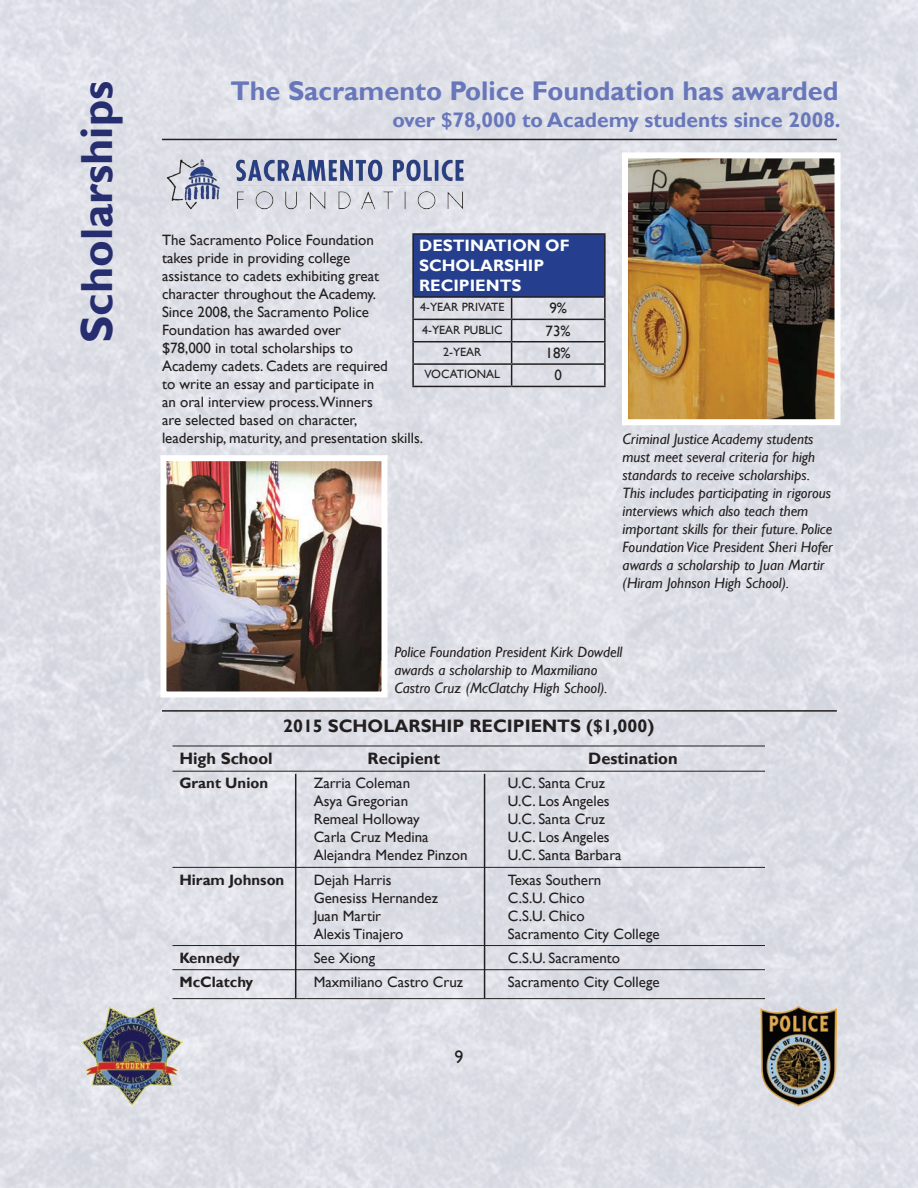
<style>
.page{position:relative;width:918px;height:1188px;background:#fff}
.page>*{position:absolute;margin:0;border:0;box-sizing:border-box;transform-origin:0 0}
.t1{font:700 45px "Gill Sans";color:#262e6f}
.t2{font:700 27px "Gill Sans";color:#6877ba}
.t3{font:700 21px "Gill Sans";color:#6877ba}
.t4{font:700 18px "Gill Sans";color:#231f20}
.t5{font:18px "Gill Sans";color:#231f20}
.t6{font:700 16.5px/19.8px "Gill Sans";color:#fdfefe}
.t7{font:700 16.5px "Gill Sans";color:#231f20}
.t8{font:15px/18px "Gill Sans";color:#231f20}
.t9{font:italic 15px/18px "Gill Sans";color:#231f20}
.t10{font:700 15px "Gill Sans";color:#231f20}
.t11{font:12px "Gill Sans";color:#231f20}
</style>
<div class="page">
<img style="left:0;top:0;width:918px;height:1188px">
<img style="left:81px;top:1006px;width:102px;height:101px">
<img style="left:761px;top:1006px;width:75px;height:100px">
<div style="left:413px;top:234px;width:192px;height:63px;background:#253f8e"></div>
<hr style="left:412px;top:296px;width:100px;height:2px;background:#231f20">
<hr style="left:412px;top:298px;width:2px;height:21px;background:#231f20">
<hr style="left:512px;top:296px;width:94px;height:2px;background:#231f20">
<hr style="left:604px;top:298px;width:2px;height:21px;background:#231f20">
<hr style="left:412px;top:319px;width:100px;height:1px;background:#231f20">
<hr style="left:412px;top:320px;width:2px;height:21px;background:#231f20">
<hr style="left:512px;top:319px;width:94px;height:1px;background:#231f20">
<hr style="left:604px;top:320px;width:2px;height:21px;background:#231f20">
<hr style="left:412px;top:341px;width:100px;height:1px;background:#231f20">
<hr style="left:412px;top:342px;width:2px;height:21px;background:#231f20">
<hr style="left:512px;top:341px;width:94px;height:1px;background:#231f20">
<hr style="left:604px;top:342px;width:2px;height:21px;background:#231f20">
<hr style="left:412px;top:363px;width:100px;height:2px;background:#231f20">
<hr style="left:412px;top:365px;width:2px;height:21px;background:#231f20">
<hr style="left:512px;top:363px;width:94px;height:2px;background:#231f20">
<svg style="left:511px;top:298px;width:1px;height:88px"></svg>
<hr style="left:604px;top:365px;width:2px;height:21px;background:#231f20">
<hr style="left:412px;top:386px;width:100px;height:1px;background:#231f20">
<hr style="left:512px;top:386px;width:94px;height:1px;background:#231f20">
<hr style="left:412px;top:233px;width:100px;height:2px;background:#231f20">
<hr style="left:412px;top:235px;width:2px;height:61px;background:#231f20">
<hr style="left:512px;top:233px;width:94px;height:2px;background:#231f20">
<hr style="left:604px;top:235px;width:2px;height:61px;background:#231f20">
<img style="left:162px;top:155px;width:309px;height:57px">
<hr style="left:162px;top:139px;width:675px;height:1px;background:#231f20">
<hr style="left:172px;top:746px;width:135px;height:1px;background:#231f20">
<hr style="left:307px;top:746px;width:194px;height:1px;background:#231f20">
<hr style="left:501px;top:746px;width:264px;height:1px;background:#231f20">
<hr style="left:172px;top:771px;width:135px;height:1px;background:#231f20">
<hr style="left:307px;top:771px;width:194px;height:1px;background:#231f20">
<hr style="left:501px;top:771px;width:264px;height:1px;background:#231f20">
<hr style="left:172px;top:867px;width:135px;height:1px;background:#231f20">
<hr style="left:307px;top:867px;width:194px;height:1px;background:#231f20">
<hr style="left:501px;top:867px;width:264px;height:1px;background:#231f20">
<hr style="left:172px;top:945px;width:135px;height:1px;background:#231f20">
<hr style="left:307px;top:945px;width:194px;height:1px;background:#231f20">
<hr style="left:501px;top:945px;width:264px;height:1px;background:#231f20">
<hr style="left:172px;top:969px;width:135px;height:1px;background:#231f20">
<hr style="left:307px;top:969px;width:194px;height:1px;background:#231f20">
<hr style="left:501px;top:969px;width:264px;height:1px;background:#231f20">
<hr style="left:172px;top:998px;width:135px;height:1px;background:#231f20">
<hr style="left:307px;top:998px;width:194px;height:1px;background:#231f20">
<hr style="left:501px;top:998px;width:264px;height:1px;background:#231f20">
<hr style="left:484px;top:774px;width:1px;height:224px;background:#231f20">
<hr style="left:295px;top:774px;width:1px;height:224px;background:#231f20">
<hr style="left:162px;top:710px;width:675px;height:2px;background:#231f20">
<img style="left:629px;top:159px;width:205px;height:259px">
<div style="left:622px;top:152px;width:219px;height:273px;border:6px solid #fff"></div>
<img style="left:167px;top:462px;width:213px;height:228px">
<div style="left:160px;top:455px;width:227px;height:242px;border:6px solid #fff"></div>
<h1 class="t1" style="left:70px;top:343px;width:263px;rotate:-90deg">Scholarships</h1>
<h2 class="t2" style="left:230px;top:74px;width:610px">The Sacramento Police Foundation has awarded</h2>
<h3 class="t3" style="left:392px;top:107px;width:450px">over $78,000 to Academy students since 2008.</h3>
<p class="t8" style="left:162px;top:231px;width:263px">The Sacramento Police Foundation<br>takes pride in providing college<br>assistance to cadets exhibiting great character throughout the Academy.<br>Since 2008, the Sacramento Police Foundation has awarded over<br>$78,000 in total scholarships to<br>Academy cadets. Cadets are required<br>to write an essay and participate in<br>an oral interview process.Winners<br>are selected based on character, leadership, maturity, and presentation skills.</p>
<p class="t6" style="left:419px;top:236px;width:152px">DESTINATION OF<br>SCHOLARSHIP<br>RECIPIENTS</p>
<p class="t11" style="left:420px;top:300px;width:86px">4-YEAR PRIVATE</p>
<p class="t8" style="left:549px;top:300px;width:19px">9%</p>
<p class="t11" style="left:422px;top:323px;width:82px">4-YEAR PUBLIC</p>
<p class="t8" style="left:546px;top:322px;width:27px">73%</p>
<p class="t11" style="left:443px;top:345px;width:40px">2-YEAR</p>
<p class="t8" style="left:546px;top:344px;width:27px">18%</p>
<p class="t11" style="left:425px;top:367px;width:77px">VOCATIONAL</p>
<p class="t8" style="left:554px;top:367px;width:9px">0</p>
<p class="t9" style="left:623px;top:430px;width:212px">Criminal Justice Academy students must meet several criteria for high standards to receive scholarships.<br>This includes participating in rigorous interviews which also teach them important skills for their future. Police Foundation Vice President Sheri Hofer awards a scholarship to Juan Martir (Hiram Johnson High School).</p>
<p class="t9" style="left:394px;top:643px;width:229px">Police Foundation President Kirk Dowdell awards a scholarship to Maxmiliano<br>Castro Cruz (McClatchy High School).</p>
<p class="t4" style="left:283px;top:715px;width:373px">2015 SCHOLARSHIP RECIPIENTS ($1,000)</p>
<p class="t7" style="left:179px;top:749px;width:95px">High School</p>
<p class="t7" style="left:368px;top:749px;width:74px">Recipient</p>
<p class="t7" style="left:588px;top:749px;width:91px">Destination</p>
<p class="t10" style="left:179px;top:774px;width:90px">Grant Union</p>
<p class="t8" style="left:314px;top:775px;width:155px">Zarria Coleman<br>Asya Gregorian<br>Remeal Holloway<br>Carla Cruz Medina<br>Alejandra Mendez Pinzon</p>
<p class="t8" style="left:508px;top:775px;width:115px">U.C. Santa Cruz<br>U.C. Los Angeles<br>U.C. Santa Cruz<br>U.C. Los Angeles<br>U.C. Santa Barbara</p>
<p class="t10" style="left:179px;top:871px;width:106px">Hiram Johnson</p>
<p class="t8" style="left:314px;top:871px;width:126px">Dejah Harris<br>Genesiss Hernandez<br>Juan Martir<br>Alexis Tinajero</p>
<p class="t8" style="left:508px;top:871px;width:153px">Texas Southern<br>C.S.U. Chico<br>C.S.U. Chico<br>Sacramento City College</p>
<p class="t10" style="left:179px;top:949px;width:62px">Kennedy</p>
<p class="t8" style="left:314px;top:949px;width:63px">See Xiong</p>
<p class="t8" style="left:508px;top:949px;width:114px">C.S.U. Sacramento</p>
<p class="t10" style="left:179px;top:973px;width:75px">McClatchy</p>
<p class="t8" style="left:314px;top:973px;width:151px">Maxmiliano Castro Cruz</p>
<p class="t8" style="left:508px;top:973px;width:153px">Sacramento City College</p>
<p class="t5" style="left:454px;top:1047px;width:10px">9</p>
</div>
